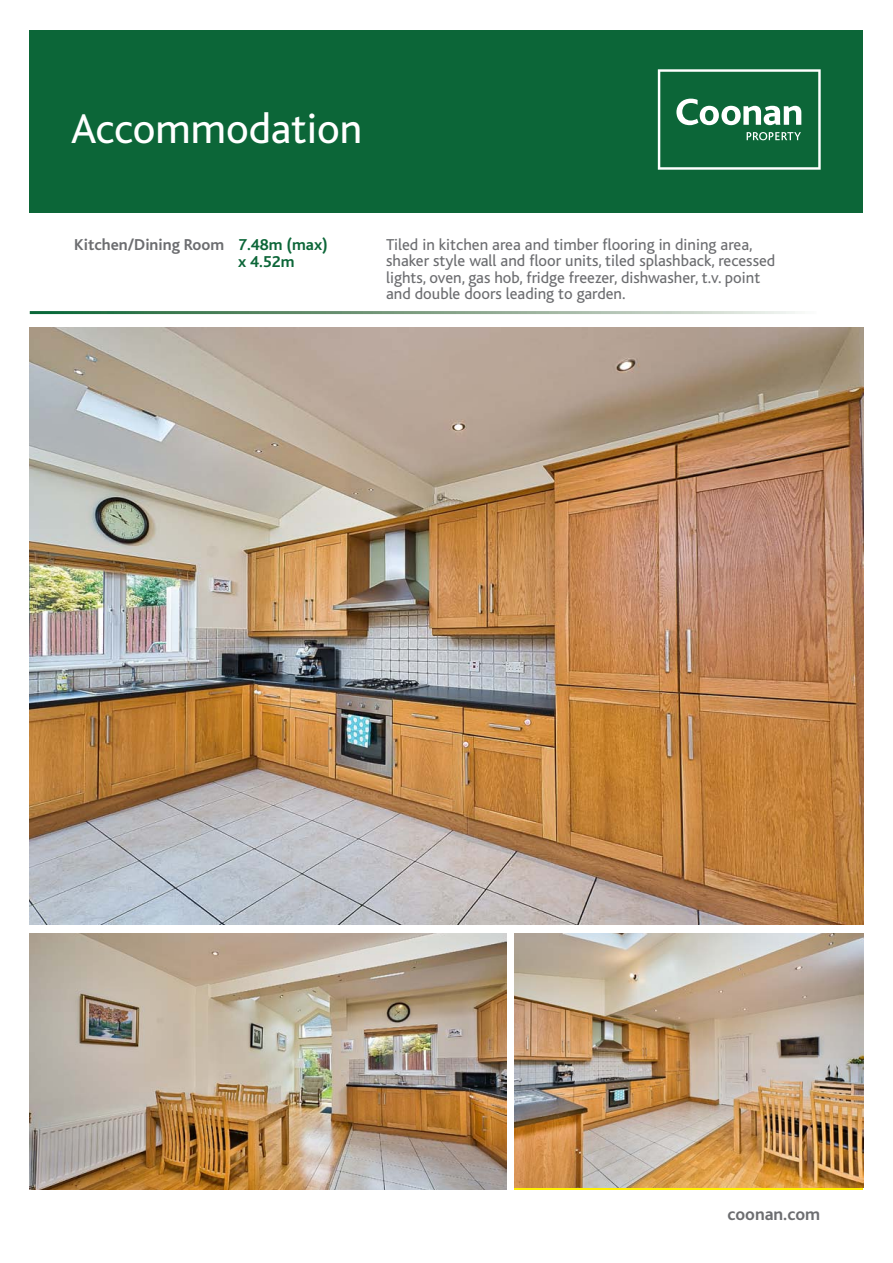
<style>
.page{position:relative;width:893px;height:1263px;background:#fff}
.page>*{position:absolute;margin:0;border:0;box-sizing:border-box;transform-origin:0 0}
.t1{font:43.5px "Bliss";color:#fff}
.Bullets{font:700 18px "Bliss";color:#6c6d70}
.t2{font:16.5px/16.5px "Bliss";color:#6c6d70}
.Bullets-2{font:700 16.5px "Bliss";color:#6c6d70}
.Bullets-3{font:700 16.5px "Bliss";color:#0c6638}
</style>
<div class="page">
<div style="left:30px;top:30px;width:833px;height:183px;background:#0c6638"></div>
<svg style="left:658px;top:69px;width:163px;height:101px"></svg>
<img style="left:30px;top:327px;width:833px;height:598px">
<img style="left:514px;top:933px;width:349px;height:254px">
<img style="left:30px;top:933px;width:476px;height:256px">
<p class="t1" style="left:71px;top:106px;width:293px">Accommodation</p>
<p class="Bullets-2" style="left:74px;top:236px;width:152px">Kitchen/Dining Room</p>
<p class="Bullets-3" style="left:238px;top:236px;width:91px">7.48m (max)</p>
<p class="Bullets-3" style="left:238px;top:253px;width:58px">x 4.52m</p>
<p class="t2" style="left:386px;top:236px;width:391px">Tiled in kitchen area and timber flooring in dining area, shaker style wall and floor units, tiled splashback, recessed lights, oven, gas hob, fridge freezer, dishwasher, t.v. point and double doors leading to garden.</p>
<p class="Bullets" style="left:727px;top:1205px;width:94px">coonan.com</p>
</div>
